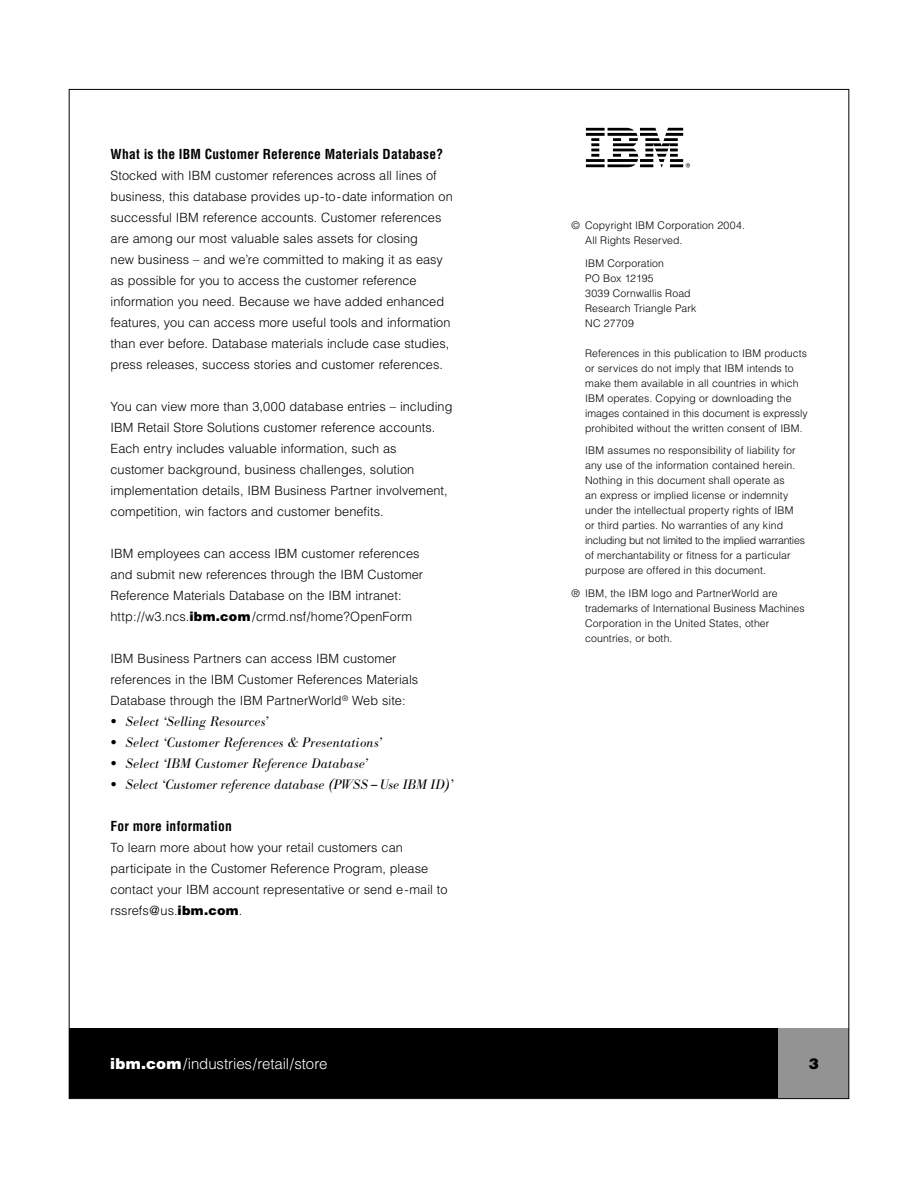
<style>
.page{position:relative;width:918px;height:1188px;background:#fff}
.page>*{position:absolute;margin:0;border:0;box-sizing:border-box;transform-origin:0 0}
.t1{font:300 15px "Helvetica";letter-spacing:-.005em;color:#fff}
.t2{font:900 15px "Helvetica";color:#000}
.Bodbullet{font:italic 13.5px "IBM Bodoni BE Light";letter-spacing:.015em;color:#000}
.Subhead{font:700 condensed 13.5px "Helvetica";letter-spacing:.015em;color:#000}
.BR_2_3_column_Helvetica_text{font:300 12.75px/21px "Helvetica";letter-spacing:.005em;color:#000}
.t3{font:300 10.5px/15px "Helvetica";letter-spacing:.01em;color:#000}
.s1{font-weight:900}
.s2{font-style:normal;font-size:19.5px}
</style>
<div class="page">
<svg style="left:586px;top:128px;width:104px;height:40px"></svg>
<div style="left:69px;top:1028px;width:780px;height:71px;background:#000"></div>
<div style="left:778px;top:1028px;width:71px;height:71px;background:#939393"></div>
<p class="Subhead" style="left:111px;top:146px;width:334px">What is the IBM Customer Reference Materials Database?</p>
<p class="BR_2_3_column_Helvetica_text" style="left:111px;top:165px;width:344px">Stocked with IBM customer references across all lines of business, this database provides up-to-date information on successful IBM reference accounts. Customer references are among our most valuable sales assets for closing<br>new business – and we’re committed to making it as easy as possible for you to access the customer reference information you need. Because we have added enhanced features, you can access more useful tools and information than ever before. Database materials include case studies, press releases, success stories and customer references.</p>
<p class="BR_2_3_column_Helvetica_text" style="left:111px;top:396px;width:343px">You can view more than 3,000 database entries – including IBM Retail Store Solutions customer reference accounts.<br>Each entry includes valuable information, such as customer background, business challenges, solution implementation details, IBM Business Partner involvement, competition, win factors and customer benefits.</p>
<p class="BR_2_3_column_Helvetica_text" style="left:111px;top:543px;width:314px">IBM employees can access IBM customer references and submit new references through the IBM Customer Reference Materials Database on the IBM intranet: http://w3.ncs.<span class="s1">ibm.com</span>/crmd.nsf/home?OpenForm</p>
<p class="BR_2_3_column_Helvetica_text" style="left:111px;top:648px;width:309px">IBM Business Partners can access IBM customer references in the IBM Customer References Materials<br>Database through the IBM PartnerWorld<sup>®</sup> Web site:</p>
<p class="Bodbullet" style="left:111px;top:714px;width:159px"><span class="s2">•</span> Select ‘Selling Resources’</p>
<p class="Bodbullet" style="left:111px;top:735px;width:272px"><span class="s2">•</span> Select ‘Customer References &amp; Presentations’</p>
<p class="Bodbullet" style="left:111px;top:756px;width:259px"><span class="s2">•</span> Select ‘IBM Customer Reference Database’</p>
<p class="Bodbullet" style="left:111px;top:777px;width:344px"><span class="s2">•</span> Select ‘Customer reference database (PWSS – Use IBM ID)’</p>
<p class="Subhead" style="left:111px;top:818px;width:123px">For more information</p>
<p class="BR_2_3_column_Helvetica_text" style="left:111px;top:837px;width:338px">To learn more about how your retail customers can participate in the Customer Reference Program, please contact your IBM account representative or send e-mail to rssrefs@us.<span class="s1">ibm.com</span>.</p>
<p class="t3" style="left:585px;top:218px;width:161px;text-indent:-14px">© Copyright IBM Corporation 2004.<br>All Rights Reserved.</p>
<p class="t3" style="left:585px;top:256px;width:113px">IBM Corporation<br>PO Box 12195<br>3039 Cornwallis Road<br>Research Triangle Park<br>NC 27709</p>
<p class="t3" style="left:585px;top:346px;width:224px">References in this publication to IBM products or services do not imply that IBM intends to make them available in all countries in which IBM operates. Copying or downloading the images contained in this document is expressly prohibited without the written consent of IBM.</p>
<p class="t3" style="left:585px;top:443px;width:221px">IBM assumes no responsibility of liability for any use of the information contained herein.<br>Nothing in this document shall operate as<br>an express or implied license or indemnity under the intellectual property rights of IBM or third parties. No warranties of any kind including but not limited to the implied warranties of merchantability or fitness for a particular purpose are offered in this document.</p>
<p class="t3" style="left:585px;top:586px;width:221px;text-indent:-14px">® IBM, the IBM logo and PartnerWorld are trademarks of International Business Machines Corporation in the United States, other countries, or both.</p>
<p class="t1" style="left:110px;top:1055px;width:219px"><span class="s1">ibm.com</span>/industries/retail/store</p>
<p class="t2" style="left:809px;top:1054px;width:12px">3</p>
</div>
